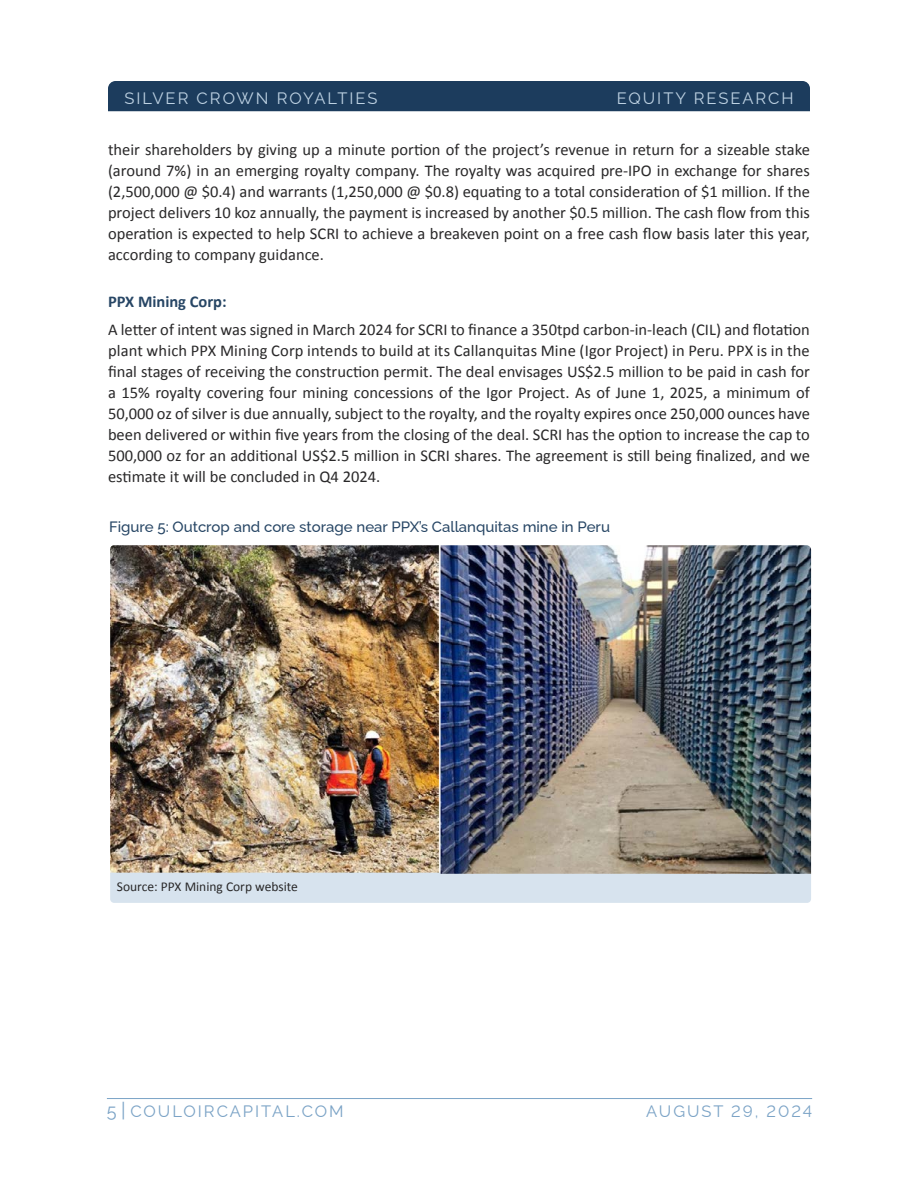
<style>
.page{position:relative;width:918px;height:1188px;background:#fff}
.page>*{position:absolute;margin:0;border:0;box-sizing:border-box;transform-origin:0 0}
.t1{font:16.5px/21px "Calibri";color:#292829;text-align:justify}
.t2{font:16.5px "Raleway";letter-spacing:.12em;color:#bdd1e2}
.t3{font:16.5px "Raleway";letter-spacing:.12em;color:#7ba3c6}
.t4{font:700 16.5px "Calibri";color:#274665}
.t5{font:500 15px "Raleway";color:#274665}
.t6{font:13.5px "Calibri";color:#292829}
.s1{font-size:18px}
.s2{font-size:19.5px}
</style>
<div class="page">
<div style="left:108px;top:81px;width:702px;height:30px;background:#1c3c5d"></div>
<hr style="left:107px;top:1098px;width:705px;height:1px;background:#7ba3c6">
<img style="left:110px;top:545px;width:329px;height:328px">
<div style="left:110px;top:873px;width:701px;height:30px;background:#d7e3ee"></div>
<img style="left:441px;top:545px;width:370px;height:329px">
<p class="t2" style="left:124px;top:85px;width:254px">SILVER CROWN ROYALTIES</p>
<p class="t2" style="left:617px;top:85px;width:179px">EQUITY RESEARCH</p>
<p class="t1" style="left:108px;top:139px;width:704px">their shareholders by giving up a minute portion of the project’s revenue in return for a sizeable stake (around 7%) in an emerging royalty company. The royalty was acquired pre-IPO in exchange for shares (2,500,000 @ $0.4) and warrants (1,250,000 @ $0.8) equating to a total consideration of $1 million. If the project delivers 10 koz annually, the payment is increased by another $0.5 million. The cash flow from this operation is expected to help SCRI to achieve a breakeven point on a free cash flow basis later this year, according to company guidance.</p>
<p class="t4" style="left:108px;top:291px;width:120px">PPX Mining Corp:</p>
<p class="t1" style="left:108px;top:319px;width:704px">A letter of intent was signed in March 2024 for SCRI to finance a 350tpd carbon-in-leach (CIL) and flotation plant which PPX Mining Corp intends to build at its Callanquitas Mine (Igor Project) in Peru. PPX is in the final stages of receiving the construction permit. The deal envisages US$2.5 million to be paid in cash for a 15% royalty covering four mining concessions of the Igor Project. As of June 1, 2025, a minimum of 50,000 oz of silver is due annually, subject to the royalty, and the royalty expires once 250,000 ounces have been delivered or within five years from the closing of the deal. SCRI has the option to increase the cap to 500,000 oz for an additional US$2.5 million in SCRI shares. The agreement is still being finalized, and we estimate it will be concluded in Q4 2024.</p>
<p class="t5" style="left:109px;top:514px;width:503px">Figure 5: Outcrop and core storage near PPX’s Callanquitas mine in Peru</p>
<p class="t6" style="left:117px;top:878px;width:183px">Source: PPX Mining Corp website</p>
<p class="t3" style="left:107px;top:1098px;width:238px"><span class="s1">5</span> <span class="s2">|</span> COULOIRCAPITAL.COM</p>
<p class="t3" style="left:646px;top:1098px;width:167px">AUGUST 29, 2024</p>
</div>
